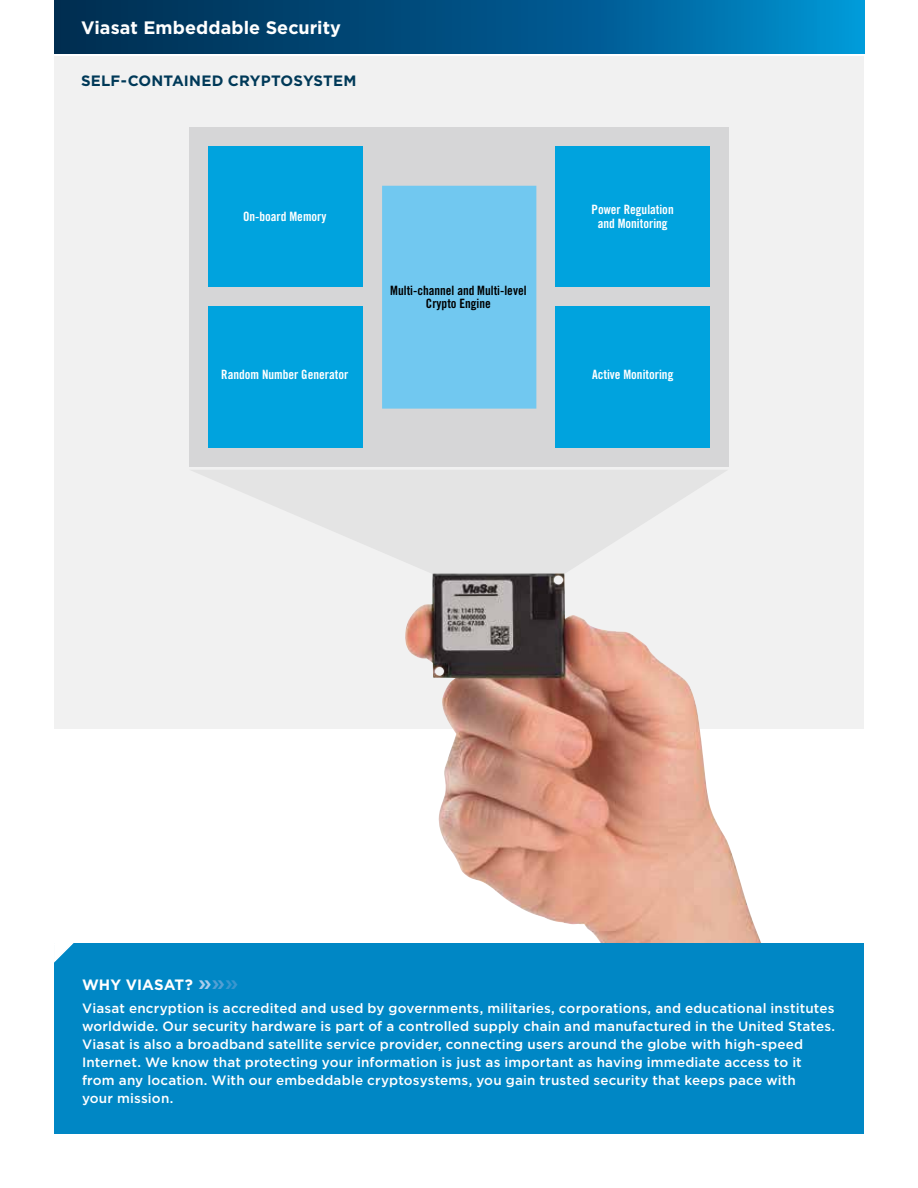
<style>
.page{position:relative;width:918px;height:1188px;background:#fff}
.page>*{position:absolute;margin:0;border:0;box-sizing:border-box;transform-origin:0 0}
.t1{font:700 18px "Gotham";letter-spacing:.005em;color:#fff}
.t2{font:700 15px "Gotham";letter-spacing:.005em;color:#003958}
.t3{font:700 15px "Gotham";letter-spacing:.005em;color:#fff}
.t4{font:500 13.5px/18px "Gotham";letter-spacing:.015em;color:#fff}
.t5{font:12.9px/14px "Trade Gothic LT Std Bd Cn 20";color:#fff;text-align:center}
.t6{font:12.9px/14px "Trade Gothic LT Std Bd Cn 20";color:#000;text-align:center}
.s1{font-family:"Trade Gothic LT Std";font-size:27px;color:#accdeb}
.s2{font-family:"Trade Gothic LT Std";font-size:27px;color:#55a0d4}
.s3{font-family:"Trade Gothic LT Std";font-size:27px;color:#3b97cf}
</style>
<div class="page">
<svg style="left:54px;top:0;width:810px;height:54px;background:#005587"></svg>
<div style="left:54px;top:56px;width:810px;height:673px;background:#f1f1f1"></div>
<div style="left:189px;top:127px;width:540px;height:340px;background:#d6d6d7"></div>
<div style="left:556px;top:147px;width:154px;height:140px;background:#00a3de"></div>
<div style="left:382px;top:186px;width:154px;height:223px;background:#71c8f0"></div>
<div style="left:556px;top:306px;width:154px;height:142px;background:#00a3de"></div>
<div style="left:208px;top:306px;width:155px;height:142px;background:#00a3de"></div>
<div style="left:208px;top:147px;width:155px;height:140px;background:#00a3de"></div>
<svg style="left:191px;top:470px;width:536px;height:103px;fill:#e4e4e4"></svg>
<img style="left:404px;top:573px;width:421px;height:371px">
<div style="left:55px;top:944px;width:809px;height:190px;background:#0087c5"></div>
<svg style="left:54px;top:943px;width:22px;height:21px"></svg>
<h1 class="t1" style="left:81px;top:16px;width:262px">Viasat Embeddable Security</h1>
<p class="t2" style="left:81px;top:71px;width:277px">SELF-CONTAINED CRYPTOSYSTEM</p>
<p class="t5" style="left:243px;top:210px;width:85px">On-board Memory</p>
<p class="t5" style="left:221px;top:367px;width:129px">Random Number Generator</p>
<p class="t6" style="left:390px;top:283px;width:138px">Multi-channel and Multi-level<br>Crypto Engine</p>
<p class="t5" style="left:592px;top:202px;width:84px">Power Regulation and Monitoring</p>
<p class="t5" style="left:592px;top:367px;width:83px">Active Monitoring</p>
<p class="t3" style="left:82px;top:975px;width:159px">WHY VIASAT? <span class="s1">»</span><span class="s2">»</span><span class="s3">»</span></p>
<p class="t4" style="left:82px;top:999px;width:755px">Viasat encryption is accredited and used by governments, militaries, corporations, and educational institutes worldwide. Our security hardware is part of a controlled supply chain and manufactured in the United States.<br>Viasat is also a broadband satellite service provider, connecting users around the globe with high-speed Internet. We know that protecting your information is just as important as having immediate access to it from any location. With our embeddable cryptosystems, you gain trusted security that keeps pace with<br>your mission.</p>
</div>
